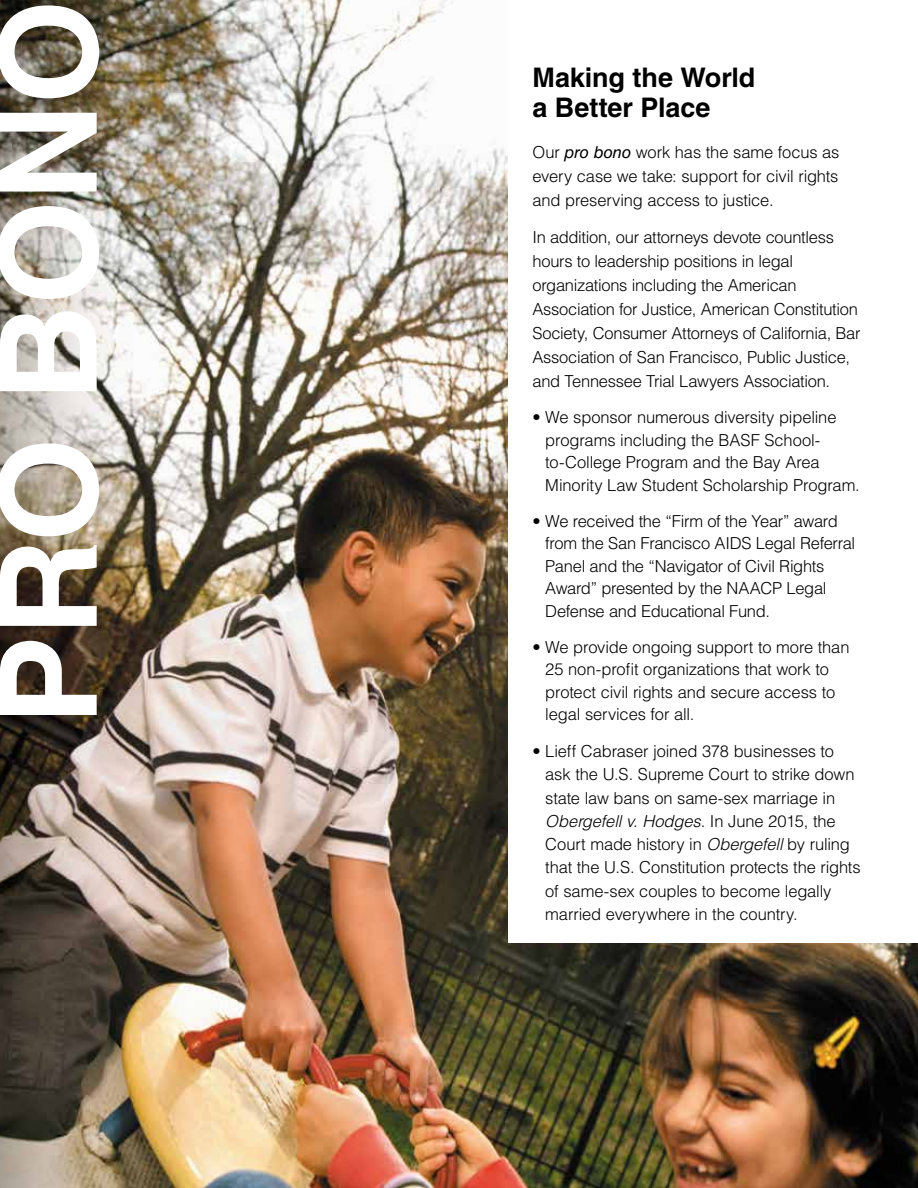
<style>
.page{position:relative;width:918px;height:1188px;background:#fff}
.page>*{position:absolute;margin:0;border:0;box-sizing:border-box;transform-origin:0 0}
.t1{font:700 134.7px "Helvetica LT Std";letter-spacing:-.005em;color:#fff}
.t2{font:700 27px/30px "Helvetica LT Std";letter-spacing:-.005em;color:#000}
.t3{font:300 16.5px/22.5px "Helvetica LT Std";letter-spacing:-.015em;color:#000}
.s1{font-weight:400;font-style:italic}
.s2{font-style:italic}
</style>
<div class="page">
<img style="left:0;top:0;width:918px;height:1188px">
<div style="left:508px;top:0;width:410px;height:943px;background:#fff"></div>
<h1 class="t1" style="left:-33px;top:725px;width:727px;rotate:-90deg">PRO BONO</h1>
<h2 class="t2" style="left:532px;top:62px;width:224px">Making the World a Better Place</h2>
<p class="t3" style="left:532px;top:140px;width:309px;line-height:24px;text-align:justify">Our <span class="s1">pro bono</span> work has the same focus as every case we take: support for civil rights and preserving access to justice.</p>
<p class="t3" style="left:532px;top:225px;width:330px;line-height:24px">In addition, our attorneys devote countless hours to leadership positions in legal organizations including the American Association for Justice, American Constitution Society, Consumer Attorneys of California, Bar Association of San Francisco, Public Justice, and Tennessee Trial Lawyers Association.</p>
<p class="t3" style="left:545px;top:406px;width:316px;text-indent:-13px">• We sponsor numerous diversity pipeline programs including the BASF School&shy;to-College Program and the Bay Area Minority Law Student Scholarship Program.</p>
<p class="t3" style="left:545px;top:510px;width:311px;text-indent:-13px">• We received the “Firm of the Year” award from the San Francisco AIDS Legal Referral Panel and the “Navigator of Civil Rights Award” presented by the NAACP Legal Defense and Educational Fund.</p>
<p class="t3" style="left:545px;top:636px;width:306px;text-indent:-13px">• We provide ongoing support to more than 25 non-profit organizations that work to protect civil rights and secure access to legal services for all.</p>
<p class="t3" style="left:545px;top:740px;width:317px;line-height:23.2px;text-indent:-13px">• Lieff Cabraser joined 378 businesses to ask the U.S. Supreme Court to strike down state law bans on same-sex marriage in <span class="s2">Obergefell v. Hodges</span>. In June 2015, the Court made history in <span class="s2">Obergefell</span> by ruling that the U.S. Constitution protects the rights of same-sex couples to become legally married everywhere in the country.</p>
</div>
